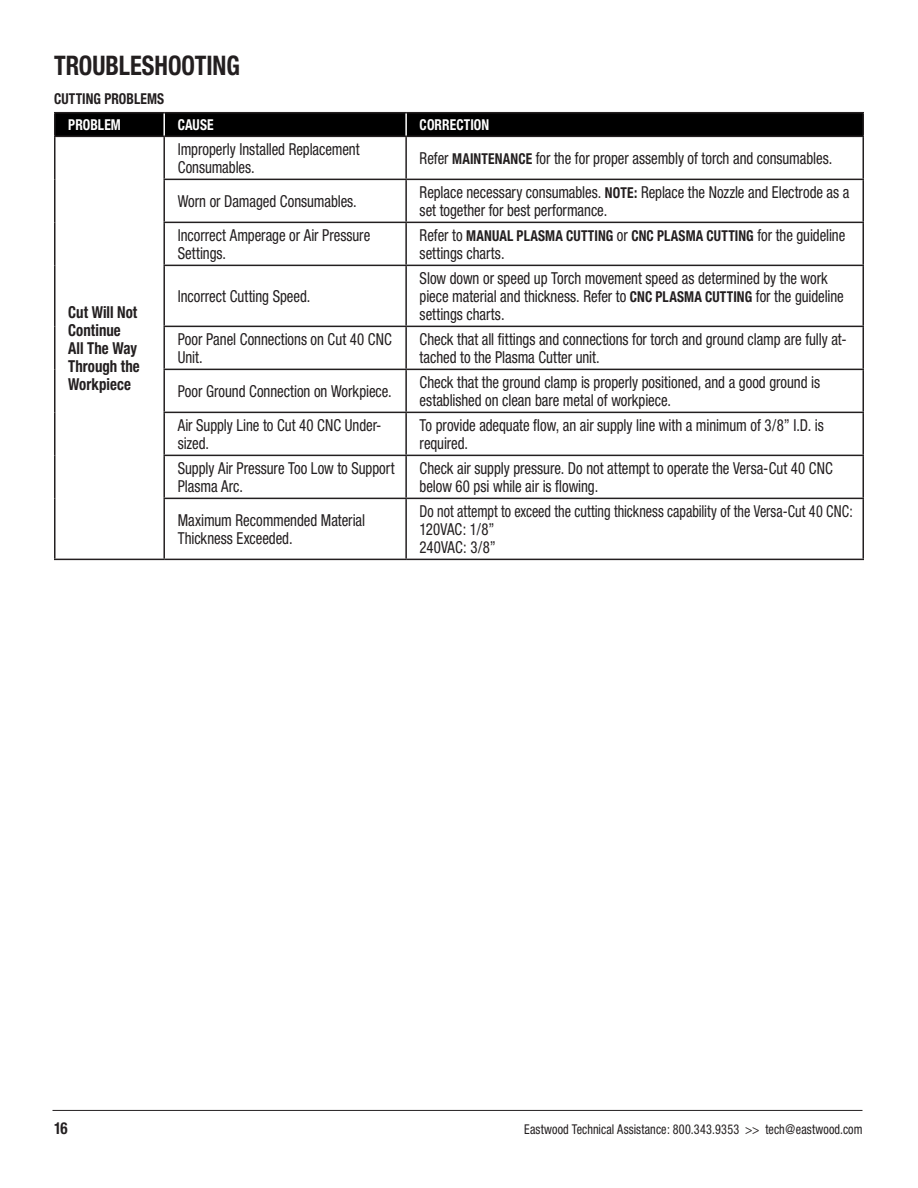
<style>
.page{position:relative;width:918px;height:1188px;background:#fff}
.page>*{position:absolute;margin:0;border:0;box-sizing:border-box;transform-origin:0 0}
.t1{font:700 condensed 27px "Helvetica Neue";color:#231f20;scale:.9 1}
.t2{font:condensed 16.5px/18px "Helvetica Neue";letter-spacing:-.005em;color:#231f20;scale:.9 1}
.t3{font:condensed 16.5px/18px "Helvetica Neue";letter-spacing:-.005em;color:#231f20;scale:.86 1}
.t4{font:700 condensed 16.5px/18px "Helvetica Neue";letter-spacing:.005em;color:#231f20;scale:.9 1}
.t5{font:700 condensed 15px "Helvetica Neue";letter-spacing:.01em;color:#231f20;scale:.9 1}
.t6{font:700 condensed 15px "Helvetica Neue";letter-spacing:.005em;color:#fff;scale:.9 1}
.t7{font:condensed 13.5px "Helvetica Neue";letter-spacing:.01em;color:#231f20;scale:.9 1}
.s1{font-weight:700;font-size:15px}
.s2{font-weight:400;font-size:16.5px}
</style>
<div class="page">
<hr style="left:52px;top:1110px;width:810px;height:1px;background:#231f20">
<svg style="left:56px;top:113px;width:806px;height:23px;background:#010101"></svg>
<hr style="left:54px;top:137px;width:2px;height:42px;background:#231f20">
<hr style="left:163px;top:137px;width:2px;height:42px;background:#231f20">
<hr style="left:405px;top:137px;width:2px;height:42px;background:#231f20">
<hr style="left:862px;top:137px;width:2px;height:42px;background:#231f20">
<hr style="left:54px;top:179px;width:2px;height:43px;background:#231f20">
<hr style="left:163px;top:179px;width:243px;height:1px;background:#231f20">
<hr style="left:163px;top:180px;width:2px;height:42px;background:#231f20">
<hr style="left:406px;top:179px;width:458px;height:1px;background:#231f20">
<hr style="left:405px;top:180px;width:2px;height:42px;background:#231f20">
<hr style="left:862px;top:180px;width:2px;height:42px;background:#231f20">
<hr style="left:54px;top:222px;width:2px;height:43px;background:#231f20">
<hr style="left:163px;top:222px;width:243px;height:1px;background:#231f20">
<hr style="left:163px;top:223px;width:2px;height:42px;background:#231f20">
<hr style="left:406px;top:222px;width:458px;height:1px;background:#231f20">
<hr style="left:405px;top:223px;width:2px;height:42px;background:#231f20">
<hr style="left:862px;top:223px;width:2px;height:42px;background:#231f20">
<hr style="left:54px;top:265px;width:2px;height:61px;background:#231f20">
<hr style="left:163px;top:265px;width:243px;height:1px;background:#231f20">
<hr style="left:163px;top:266px;width:2px;height:60px;background:#231f20">
<hr style="left:406px;top:265px;width:458px;height:1px;background:#231f20">
<hr style="left:405px;top:266px;width:2px;height:60px;background:#231f20">
<hr style="left:862px;top:266px;width:2px;height:60px;background:#231f20">
<hr style="left:54px;top:326px;width:2px;height:43px;background:#231f20">
<hr style="left:163px;top:326px;width:243px;height:1px;background:#231f20">
<hr style="left:163px;top:327px;width:2px;height:42px;background:#231f20">
<hr style="left:406px;top:326px;width:458px;height:1px;background:#231f20">
<hr style="left:405px;top:327px;width:2px;height:42px;background:#231f20">
<hr style="left:862px;top:327px;width:2px;height:42px;background:#231f20">
<hr style="left:54px;top:369px;width:2px;height:43px;background:#231f20">
<hr style="left:163px;top:369px;width:243px;height:1px;background:#231f20">
<hr style="left:163px;top:370px;width:2px;height:42px;background:#231f20">
<hr style="left:406px;top:369px;width:458px;height:1px;background:#231f20">
<hr style="left:405px;top:370px;width:2px;height:42px;background:#231f20">
<hr style="left:862px;top:370px;width:2px;height:42px;background:#231f20">
<hr style="left:54px;top:412px;width:2px;height:43px;background:#231f20">
<hr style="left:163px;top:412px;width:243px;height:1px;background:#231f20">
<hr style="left:163px;top:413px;width:2px;height:42px;background:#231f20">
<hr style="left:406px;top:412px;width:458px;height:1px;background:#231f20">
<hr style="left:405px;top:413px;width:2px;height:42px;background:#231f20">
<hr style="left:862px;top:413px;width:2px;height:42px;background:#231f20">
<hr style="left:54px;top:455px;width:2px;height:43px;background:#231f20">
<hr style="left:163px;top:455px;width:243px;height:1px;background:#231f20">
<hr style="left:163px;top:456px;width:2px;height:42px;background:#231f20">
<hr style="left:406px;top:455px;width:458px;height:1px;background:#231f20">
<hr style="left:405px;top:456px;width:2px;height:42px;background:#231f20">
<hr style="left:862px;top:456px;width:2px;height:42px;background:#231f20">
<hr style="left:54px;top:498px;width:2px;height:61px;background:#231f20">
<hr style="left:163px;top:498px;width:243px;height:1px;background:#231f20">
<hr style="left:163px;top:499px;width:2px;height:60px;background:#231f20">
<hr style="left:406px;top:498px;width:458px;height:1px;background:#231f20">
<hr style="left:405px;top:499px;width:2px;height:60px;background:#231f20">
<hr style="left:862px;top:499px;width:2px;height:60px;background:#231f20">
<hr style="left:54px;top:559px;width:110px;height:1px;background:#231f20">
<hr style="left:164px;top:559px;width:242px;height:1px;background:#231f20">
<hr style="left:406px;top:559px;width:458px;height:1px;background:#231f20">
<hr style="left:54px;top:112px;width:110px;height:1px;background:#231f20">
<hr style="left:54px;top:113px;width:2px;height:23px;background:#231f20">
<hr style="left:164px;top:112px;width:242px;height:1px;background:#231f20">
<hr style="left:54px;top:136px;width:110px;height:1px;background:#231f20">
<hr style="left:164px;top:136px;width:242px;height:1px;background:#231f20">
<hr style="left:163px;top:113px;width:2px;height:23px;background:#fff">
<hr style="left:406px;top:112px;width:458px;height:1px;background:#231f20">
<hr style="left:862px;top:113px;width:2px;height:23px;background:#231f20">
<hr style="left:406px;top:136px;width:458px;height:1px;background:#231f20">
<hr style="left:405px;top:113px;width:2px;height:23px;background:#fff">
<h1 class="t1" style="left:54px;top:49px;width:208px">TROUBLESHOOTING</h1>
<p class="t5" style="left:54px;top:89px;width:124px">CUTTING PROBLEMS</p>
<p class="t6" style="left:68px;top:116px;width:60px">PROBLEM</p>
<p class="t6" style="left:178px;top:116px;width:41px">CAUSE</p>
<p class="t6" style="left:420px;top:116px;width:79px">CORRECTION</p>
<p class="t4" style="left:68px;top:303px;width:81px">Cut Will Not<br>Continue<br>All The Way<br>Through the<br>Workpiece</p>
<p class="t2" style="left:178px;top:140px;width:204px">Improperly Installed Replacement<br>Consumables.</p>
<p class="t2" style="left:420px;top:149px;width:460px">Refer <span class="s1">MAINTENANCE</span> for the for proper assembly of torch and consumables.</p>
<p class="t2" style="left:178px;top:192px;width:201px">Worn or Damaged Consumables.</p>
<p class="t2" style="left:420px;top:183px;width:479px">Replace necessary consumables. <span class="s1">NOTE:</span> Replace the Nozzle and Electrode as a set together for best performance.</p>
<p class="t2" style="left:178px;top:226px;width:215px">Incorrect Amperage or Air Pressure<br>Settings.</p>
<p class="t5" style="left:420px;top:227px;width:474px"><span class="s2">Refer to</span> MANUAL PLASMA CUTTING <span class="s2">or</span> CNC PLASMA CUTTING <span class="s2">for the guideline</span></p>
<p class="t2" style="left:420px;top:244px;width:96px">settings charts.</p>
<p class="t2" style="left:178px;top:287px;width:149px">Incorrect Cutting Speed.</p>
<p class="t2" style="left:420px;top:269px;width:473px">Slow down or speed up Torch movement speed as determined by the work piece material and thickness. Refer to <span class="s1">CNC PLASMA CUTTING</span> for the guideline settings charts.</p>
<p class="t2" style="left:178px;top:330px;width:239px">Poor Panel Connections on Cut 40 CNC<br>Unit.</p>
<p class="t2" style="left:420px;top:330px;width:476px">Check that all fittings and connections for torch and ground clamp are fully at&shy;tached to the Plasma Cutter unit.</p>
<p class="t2" style="left:178px;top:382px;width:239px">Poor Ground Connection on Workpiece.</p>
<p class="t2" style="left:420px;top:373px;width:447px">Check that the ground clamp is properly positioned, and a good ground is established on clean bare metal of workpiece.</p>
<p class="t2" style="left:178px;top:416px;width:228px">Air Supply Line to Cut 40 CNC Under&shy;sized.</p>
<p class="t2" style="left:420px;top:416px;width:451px">To provide adequate flow, an air supply line with a minimum of 3/8” I.D. is required.</p>
<p class="t2" style="left:178px;top:459px;width:242px">Supply Air Pressure Too Low to Support<br>Plasma Arc.</p>
<p class="t2" style="left:420px;top:459px;width:461px">Check air supply pressure. Do not attempt to operate the Versa-Cut 40 CNC below 60 psi while air is flowing.</p>
<p class="t2" style="left:178px;top:511px;width:210px">Maximum Recommended Material<br>Thickness Exceeded.</p>
<p class="t3" style="left:420px;top:502px;width:505px">Do not attempt to exceed the cutting thickness capability of the Versa-Cut 40 CNC:<br>120VAC: 1/8”<br>240VAC: 3/8”</p>
<p class="t4" style="left:54px;top:1119px;width:17px">16</p>
<p class="t7" style="left:524px;top:1121px;width:377px">Eastwood Technical Assistance: 800.343.9353 &gt;&gt; tech@eastwood.com</p>
</div>
